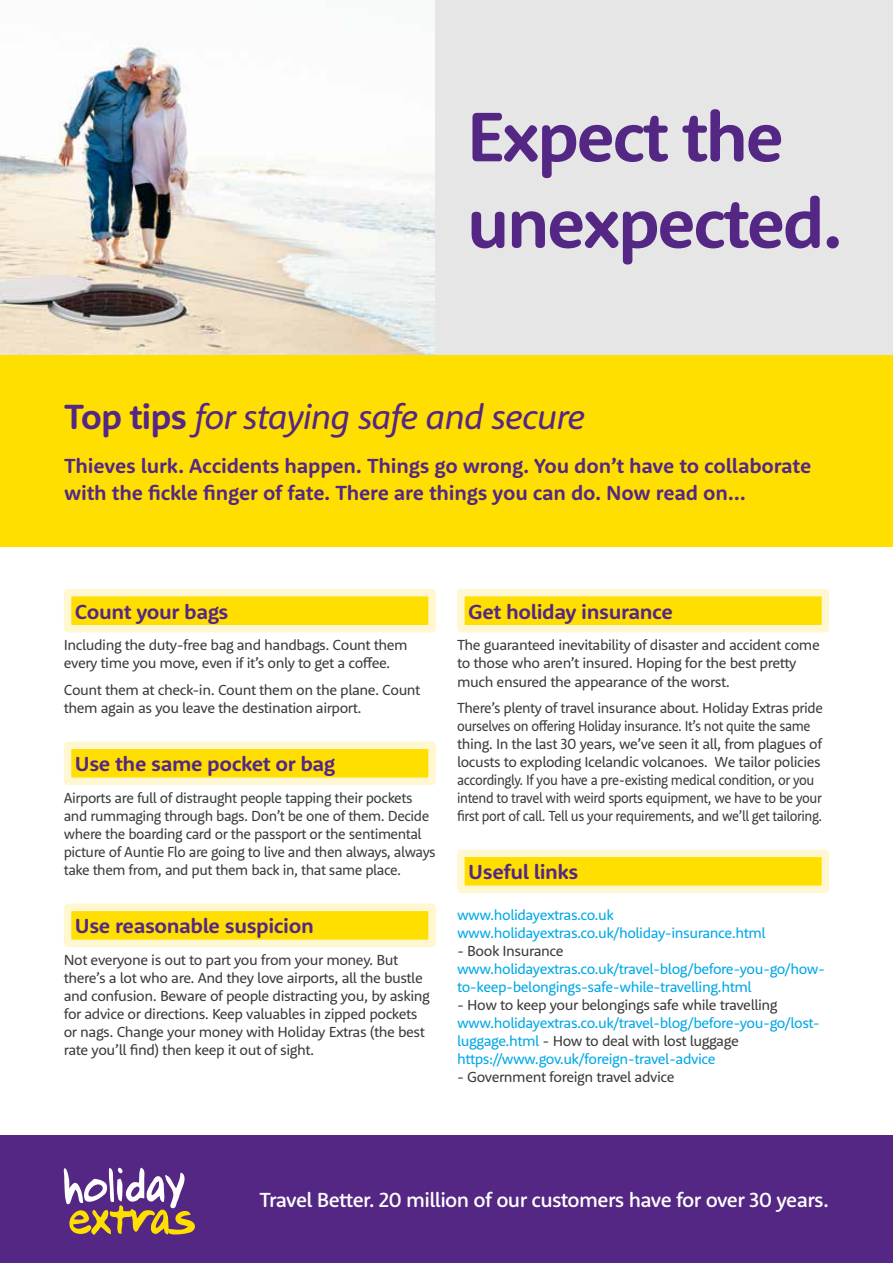
<style>
.page{position:relative;width:893px;height:1263px;background:#fff}
.page>*{position:absolute;margin:0;border:0;box-sizing:border-box;transform-origin:0 0}
.t1{font:700 72px/86.4px "Holiday Extras Sans";letter-spacing:-.04em;color:#542784}
.t2{font:italic 36px "Holiday Extras Sans";letter-spacing:-.03em;color:#542784}
.t3{font:700 21px/27px "Holiday Extras Sans";letter-spacing:-.015em;color:#542784}
.t4{font:500 21px "Holiday Extras Sans";letter-spacing:-.03em;color:#fff}
.t5{font:15px/18px "Holiday Extras Sans";letter-spacing:-.03em;color:#3c3c3b}
.t6{font:15px/18px "Holiday Extras Sans";letter-spacing:-.03em;color:#00a8e7}
.s1{font-weight:700;font-style:normal}
.s2{color:#3c3c3b}
</style>
<div class="page">
<div style="left:0;top:1135px;width:893px;height:128px;background:#542784"></div>
<svg style="left:64px;top:1168px;width:131px;height:67px"></svg>
<img style="left:0;top:0;width:436px;height:355px">
<div style="left:436px;top:0;width:457px;height:382px;background:#e6e6e6"></div>
<div style="left:0;top:355px;width:893px;height:191px;background:#ffdf00"></div>
<div style="left:68px;top:593px;width:364px;height:36px;background:#ffdf00"></div>
<div style="left:64px;top:589px;width:372px;height:43px;border:8px solid #fff7d1"></div>
<div style="left:68px;top:745px;width:364px;height:36px;background:#ffdf00"></div>
<div style="left:64px;top:741px;width:372px;height:44px;border:8px solid #fff7d1"></div>
<div style="left:68px;top:907px;width:364px;height:36px;background:#ffdf00"></div>
<div style="left:64px;top:903px;width:372px;height:44px;border:8px solid #fff7d1"></div>
<div style="left:461px;top:593px;width:364px;height:36px;background:#ffdf00"></div>
<div style="left:457px;top:589px;width:372px;height:43px;border:8px solid #fff7d1"></div>
<div style="left:461px;top:853px;width:364px;height:36px;background:#ffdf00"></div>
<div style="left:457px;top:849px;width:372px;height:44px;border:8px solid #fff7d1"></div>
<h1 class="t1" style="left:467px;top:91px;width:378px">Expect the unexpected.</h1>
<h2 class="t2" style="left:64px;top:393px;width:523px"><span class="s1">Top tips</span> for staying safe and secure</h2>
<h3 class="t3" style="left:64px;top:451px;width:749px">Thieves lurk. Accidents happen. Things go wrong. You don’t have to collaborate with the fickle finger of fate. There are things you can do. Now read on…</h3>
<h3 class="t3" style="left:75px;top:597px;width:155px">Count your bags</h3>
<p class="t5" style="left:64px;top:636px;width:345px">Including the duty-free bag and handbags. Count them every time you move, even if it’s only to get a coffee.</p>
<p class="t5" style="left:64px;top:680px;width:358px">Count them at check-in. Count them on the plane. Count them again as you leave the destination airport.</p>
<h3 class="t3" style="left:75px;top:750px;width:262px">Use the same pocket or bag</h3>
<p class="t5" style="left:64px;top:788px;width:373px">Airports are full of distraught people tapping their pockets and rummaging through bags. Don’t be one of them. Decide where the boarding card or the passport or the sentimental picture of Auntie Flo are going to live and then always, always take them from, and put them back in, that same place.</p>
<h3 class="t3" style="left:75px;top:912px;width:240px">Use reasonable suspicion</h3>
<p class="t5" style="left:64px;top:950px;width:368px">Not everyone is out to part you from your money. But there’s a lot who are. And they love airports, all the bustle and confusion. Beware of people distracting you, by asking for advice or directions. Keep valuables in zipped pockets or nags. Change your money with Holiday Extras (the best rate you’ll find) then keep it out of sight.</p>
<h3 class="t3" style="left:468px;top:597px;width:206px">Get holiday insurance</h3>
<p class="t5" style="left:457px;top:636px;width:364px">The guaranteed inevitability of disaster and accident come to those who aren’t insured. Hoping for the best pretty much ensured the appearance of the worst.</p>
<p class="t5" style="left:457px;top:698px;width:367px">There’s plenty of travel insurance about. Holiday Extras pride ourselves on offering Holiday insurance. It’s not quite the same thing. In the last 30 years, we’ve seen it all, from plagues of locusts to exploding Icelandic volcanoes. We tailor policies accordingly. If you have a pre-existing medical condition, or you intend to travel with weird sports equipment, we have to be your first port of call. Tell us your requirements, and we’ll get tailoring.</p>
<h3 class="t3" style="left:468px;top:858px;width:112px">Useful links</h3>
<p class="t6" style="left:457px;top:905px;width:310px">www.holidayextras.co.uk www.holidayextras.co.uk/holiday-insurance.html</p>
<p class="t5" style="left:457px;top:941px;width:108px">- Book Insurance</p>
<p class="t6" style="left:457px;top:959px;width:370px">www.holidayextras.co.uk/travel-blog/before-you-go/how&shy;to-keep-belongings-safe-while-travelling.html</p>
<p class="t5" style="left:457px;top:995px;width:322px">- How to keep your belongings safe while travelling</p>
<p class="t6" style="left:457px;top:1013px;width:364px">www.holidayextras.co.uk/travel-blog/before-you-go/lost&shy;luggage.html <span class="s2">- How to deal with lost luggage </span>https://www.gov.uk/foreign-travel-advice</p>
<p class="t5" style="left:457px;top:1067px;width:219px">- Government foreign travel advice</p>
<h3 class="t4" style="left:259px;top:1186px;width:571px">Travel Better. 20 million of our customers have for over 30 years.</h3>
</div>
